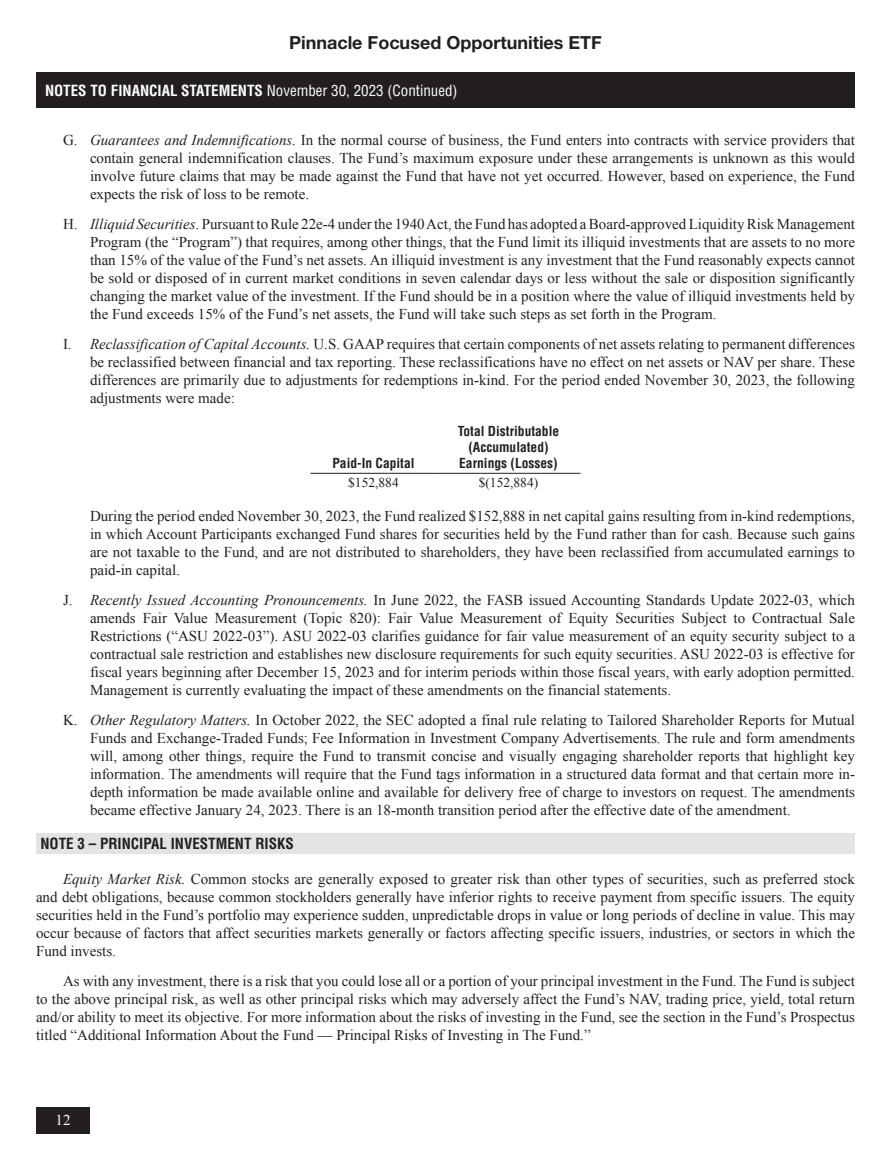
<style>
.page{position:relative;width:891px;height:1161px;background:#fff}
.page>*{position:absolute;margin:0;border:0;box-sizing:border-box;transform-origin:0 0}
.t1{font:700 18px "Helvetica Neue LT Std";color:#231f20}
.List{font:15px/18px "Times New Roman";color:#231f20;text-align:justify}
.Body_Text{font:15px/18px "Times New Roman";color:#231f20;text-align:justify}
.Indented_Body{font:15px/18px "Times New Roman";color:#231f20;text-align:justify}
.Main_Headings_in_Black_Bands{font:700 condensed 15px "Helvetica";color:#fff}
.Numbered_Note_Heads_in_Gray_Band{font:700 condensed 15px "Helvetica";color:#231f20}
.t2{font:15px "Times New Roman";color:#fff}
.Table_Heading_-_Rule_Below{font:700 condensed 13.5px/16.2px "Helvetica";color:#231f20;text-align:center}
.Table_Figure{font:13.5px "Times New Roman";color:#231f20}
.s1{font-weight:400}
.s2{font-style:italic}
</style>
<div class="page">
<div style="left:36px;top:1107px;width:54px;height:27px;background:#231f20"></div>
<hr style="left:310px;top:473px;width:126px;height:1px;background:#231f20">
<hr style="left:436px;top:473px;width:144px;height:1px;background:#231f20">
<div style="left:36px;top:833px;width:819px;height:21px;background:#e2e3e3"></div>
<div style="left:36px;top:72px;width:819px;height:36px;background:#231f20"></div>
<p class="t1" style="left:289px;top:31px;width:314px">Pinnacle Focused Opportunities ETF</p>
<p class="Main_Headings_in_Black_Bands" style="left:45px;top:81px;width:414px">NOTES TO FINANCIAL STATEMENTS <span class="s1">November 30, 2023 (Continued)</span></p>
<p class="List" style="left:90px;top:131px;width:767px;text-indent:-27px">G. <span class="s2">Guarantees and Indemnifications.</span> In the normal course of business, the Fund enters into contracts with service providers that contain general indemnification clauses. The Fund’s maximum exposure under these arrangements is unknown as this would involve future claims that may be made against the Fund that have not yet occurred. However, based on experience, the Fund expects the risk of loss to be remote.</p>
<p class="List" style="left:90px;top:215px;width:767px;text-indent:-27px">H. <span class="s2">Illiquid Securities</span>. Pursuant to Rule 22e-4 under the 1940 Act, the Fund has adopted a Board-approved Liquidity Risk Management Program (the “Program”) that requires, among other things, that the Fund limit its illiquid investments that are assets to no more than 15% of the value of the Fund’s net assets. An illiquid investment is any investment that the Fund reasonably expects cannot be sold or disposed of in current market conditions in seven calendar days or less without the sale or disposition significantly changing the market value of the investment. If the Fund should be in a position where the value of illiquid investments held by the Fund exceeds 15% of the Fund’s net assets, the Fund will take such steps as set forth in the Program.</p>
<p class="List" style="left:90px;top:335px;width:767px;text-indent:-27px">I. <span class="s2">Reclassification of Capital Accounts.</span> U.S. GAAP requires that certain components of net assets relating to permanent differences be reclassified between financial and tax reporting. These reclassifications have no effect on net assets or NAV per share. These differences are primarily due to adjustments for redemptions in-kind. For the period ended November 30, 2023, the following adjustments were made:</p>
<p class="Table_Heading_-_Rule_Below" style="left:332px;top:455px;width:84px">Paid-In Capital</p>
<p class="Table_Heading_-_Rule_Below" style="left:458px;top:423px;width:103px">Total Distributable (Accumulated)<br>Earnings (Losses)</p>
<p class="Table_Figure" style="left:348px;top:473px;width:52px">$152,884</p>
<p class="Table_Figure" style="left:479px;top:473px;width:61px">$(152,884)</p>
<p class="Indented_Body" style="left:90px;top:507px;width:767px">During the period ended November 30, 2023, the Fund realized $152,888 in net capital gains resulting from in-kind redemptions, in which Account Participants exchanged Fund shares for securities held by the Fund rather than for cash. Because such gains are not taxable to the Fund, and are not distributed to shareholders, they have been reclassified from accumulated earnings to paid-in capital.</p>
<p class="List" style="left:90px;top:591px;width:767px;text-align:left;text-indent:-27px">J. <span class="s2">Recently Issued Accounting Pronouncements.</span> In June 2022, the FASB issued Accounting Standards Update 2022-03, which amends Fair Value Measurement (Topic 820): Fair Value Measurement of Equity Securities Subject to Contractual Sale Restrictions (“ASU 2022-03”). ASU 2022-03 clarifies guidance for fair value measurement of an equity security subject to a contractual sale restriction and establishes new disclosure requirements for such equity securities. ASU 2022-03 is effective for fiscal years beginning after December 15, 2023 and for interim periods within those fiscal years, with early adoption permitted.<br>Management is currently evaluating the impact of these amendments on the financial statements.</p>
<p class="List" style="left:90px;top:711px;width:767px;text-indent:-27px">K. <span class="s2">Other Regulatory Matters.</span> In October 2022, the SEC adopted a final rule relating to Tailored Shareholder Reports for Mutual Funds and Exchange-Traded Funds; Fee Information in Investment Company Advertisements. The rule and form amendments will, among other things, require the Fund to transmit concise and visually engaging shareholder reports that highlight key information. The amendments will require that the Fund tags information in a structured data format and that certain more in&shy;depth information be made available online and available for delivery free of charge to investors on request. The amendments became effective January 24, 2023. There is an 18-month transition period after the effective date of the amendment.</p>
<p class="Numbered_Note_Heads_in_Gray_Band" style="left:40px;top:834px;width:255px">NOTE 3 – PRINCIPAL INVESTMENT RISKS</p>
<p class="Body_Text" style="left:36px;top:869px;width:821px;text-indent:27px"><span class="s2">Equity Market Risk.</span> Common stocks are generally exposed to greater risk than other types of securities, such as preferred stock and debt obligations, because common stockholders generally have inferior rights to receive payment from specific issuers. The equity securities held in the Fund’s portfolio may experience sudden, unpredictable drops in value or long periods of decline in value. This may occur because of factors that affect securities markets generally or factors affecting specific issuers, industries, or sectors in which the Fund invests.</p>
<p class="Body_Text" style="left:36px;top:971px;width:821px;text-indent:27px">As with any investment, there is a risk that you could lose all or a portion of your principal investment in the Fund. The Fund is subject to the above principal risk, as well as other principal risks which may adversely affect the Fund’s NAV, trading price, yield, total return and/or ability to meet its objective. For more information about the risks of investing in the Fund, see the section in the Fund’s Prospectus titled “Additional Information About the Fund — Principal Risks of Investing in The Fund.”</p>
<p class="t2" style="left:56px;top:1110px;width:16px">12</p>
</div>
